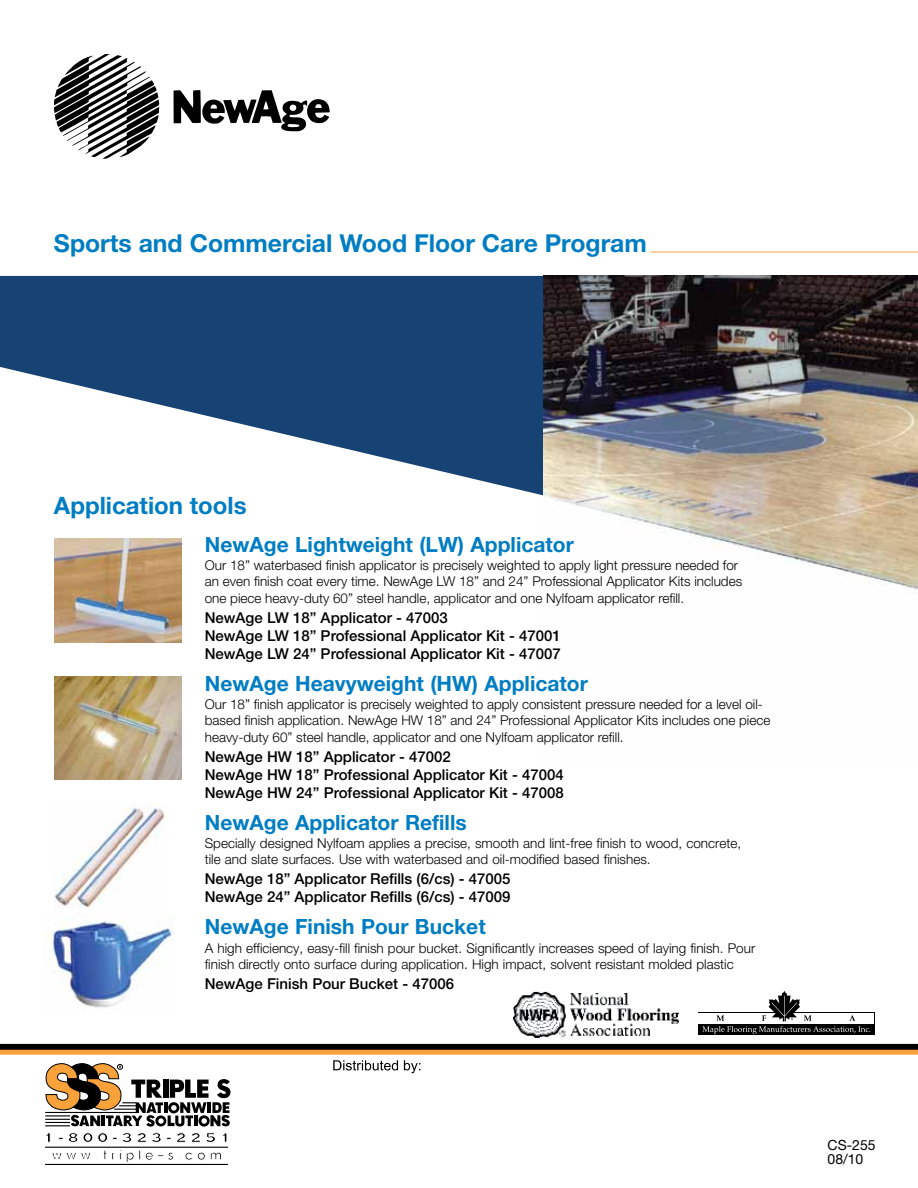
<style>
.page{position:relative;width:918px;height:1188px;background:#fff}
.page>*{position:absolute;margin:0;border:0;box-sizing:border-box;transform-origin:0 0}
.t1{font:700 24.75px "Helvetica Neue";color:#007dc3}
.t2{font:700 24px "Helvetica Neue";color:#007dc3}
.t3{font:700 21px "Helvetica Neue";color:#007dc3}
.t4{font:500 15px/18px "Helvetica Neue";color:#000}
.t5{font:13.95px/14px "Helvetica Neue";color:#000}
.t6{font:300 13.5px/16.2px "Helvetica Neue";color:#000}
</style>
<div class="page">
<svg style="left:0;top:276px;width:543px;height:220px;fill:#164374"></svg>
<img style="left:543px;top:276px;width:375px;height:317px">
<svg style="left:174px;top:90px;width:156px;height:42px"></svg>
<svg style="left:54px;top:54px;width:106px;height:105px"></svg>
<hr style="left:651px;top:252px;width:267px;height:1px;background:#f9a13a">
<img style="left:54px;top:538px;width:127px;height:104px">
<img style="left:54px;top:804px;width:112px;height:104px">
<img style="left:513px;top:991px;width:165px;height:46px">
<div style="left:698px;top:1013px;width:177px;height:22px;background:#000"></div>
<div style="left:698px;top:1013px;width:176px;height:10px;background:#fff"></div>
<svg style="left:702px;top:991px;width:168px;height:43px"></svg>
<img style="left:54px;top:676px;width:128px;height:104px">
<div style="left:0;top:1049px;width:918px;height:6px;background:#f9a13a"></div>
<svg style="left:333px;top:1060px;width:87px;height:13px"></svg>
<svg style="left:52px;top:1150px;width:170px;height:12px"></svg>
<hr style="left:45px;top:1147px;width:183px;height:1px;background:#000">
<hr style="left:45px;top:1164px;width:183px;height:1px;background:#000">
<svg style="left:45px;top:1063px;width:186px;height:80px"></svg>
<div style="left:0;top:1044px;width:918px;height:6px;background:#000"></div>
<img style="left:44px;top:920px;width:128px;height:88px">
<h1 class="t1" style="left:54px;top:228px;width:594px">Sports and Commercial Wood Floor Care Program</h1>
<h2 class="t2" style="left:54px;top:491px;width:194px">Application tools</h2>
<h3 class="t3" style="left:205px;top:531px;width:371px">NewAge Lightweight (LW) Applicator</h3>
<p class="t6" style="left:205px;top:557px;width:539px">Our 18” waterbased finish applicator is precisely weighted to apply light pressure needed for an even finish coat every time. NewAge LW 18” and 24” Professional Applicator Kits includes one piece heavy-duty 60” steel handle, applicator and one Nylfoam applicator refill.</p>
<p class="t4" style="left:205px;top:608px;width:358px">NewAge LW 18” Applicator - 47003<br>NewAge LW 18” Professional Applicator Kit - 47001<br>NewAge LW 24” Professional Applicator Kit - 47007</p>
<h3 class="t3" style="left:205px;top:670px;width:385px">NewAge Heavyweight (HW) Applicator</h3>
<p class="t6" style="left:205px;top:696px;width:567px">Our 18” finish applicator is precisely weighted to apply consistent pressure needed for a level oil&shy;based finish application. NewAge HW 18” and 24” Professional Applicator Kits includes one piece heavy-duty 60” steel handle, applicator and one Nylfoam applicator refill.</p>
<p class="t4" style="left:205px;top:747px;width:361px">NewAge HW 18” Applicator - 47002<br>NewAge HW 18” Professional Applicator Kit - 47004<br>NewAge HW 24” Professional Applicator Kit - 47008</p>
<h3 class="t3" style="left:205px;top:809px;width:263px">NewAge Applicator Refills</h3>
<p class="t6" style="left:205px;top:835px;width:538px">Specially designed Nylfoam applies a precise, smooth and lint-free finish to wood, concrete, tile and slate surfaces. Use with waterbased and oil-modified based finishes.</p>
<p class="t4" style="left:205px;top:870px;width:307px">NewAge 18” Applicator Refills (6/cs) - 47005<br>NewAge 24” Applicator Refills (6/cs) - 47009</p>
<h3 class="t3" style="left:205px;top:914px;width:282px">NewAge Finish Pour Bucket</h3>
<p class="t6" style="left:205px;top:939px;width:552px">A high efficiency, easy-fill finish pour bucket. Significantly increases speed of laying finish. Pour finish directly onto surface during application. High impact, solvent resistant molded plastic</p>
<p class="t4" style="left:205px;top:975px;width:251px">NewAge Finish Pour Bucket - 47006</p>
<p class="t5" style="left:828px;top:1138px;width:49px">CS-255<br>08/10</p>
</div>
